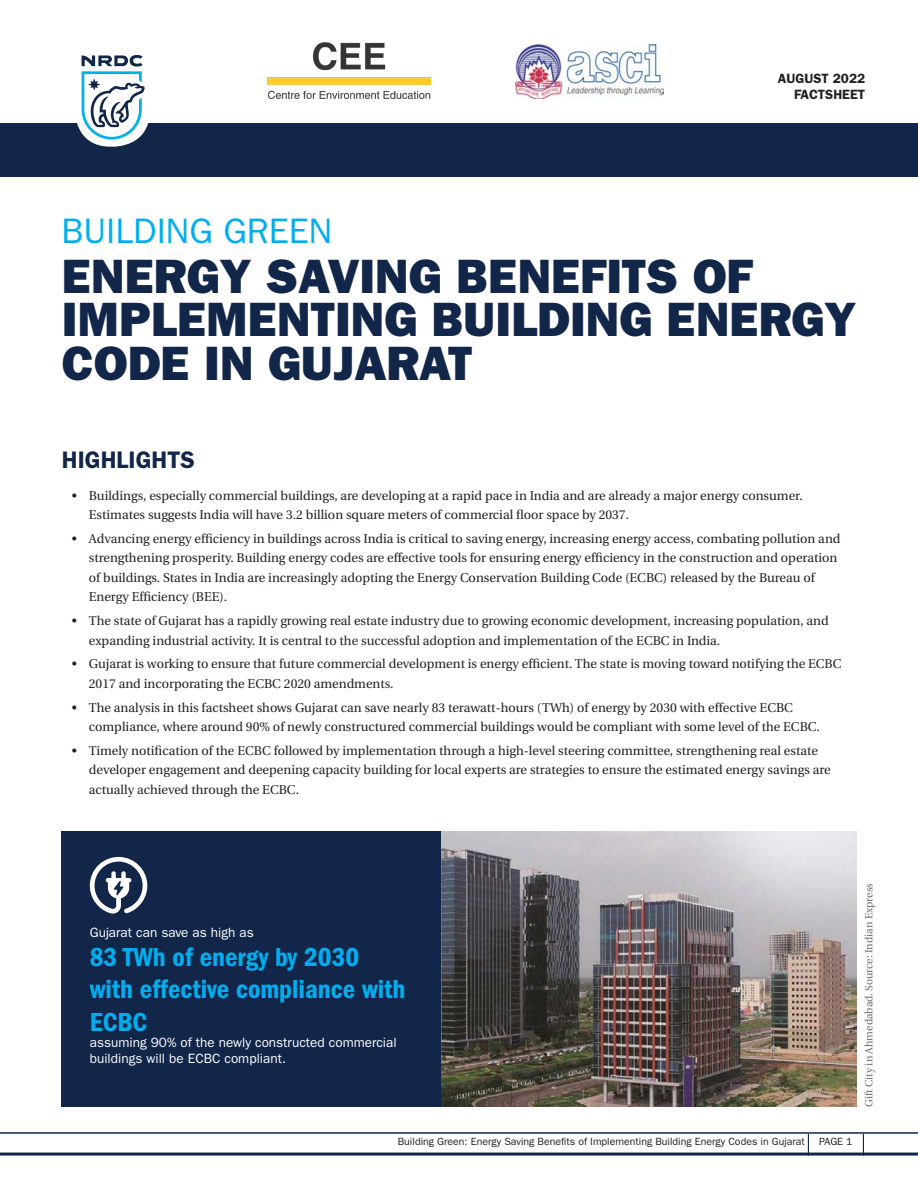
<style>
.page{position:relative;width:918px;height:1188px;background:#fff}
.page>*{position:absolute;margin:0;border:0;box-sizing:border-box;transform-origin:0 0}
.t1{font:48.45px/43.7px "ITC Franklin Gothic Std Hvy";color:#122649}
.t2{font:35.55px "ITC Franklin Gothic Std";color:#00aeef}
.t3{font:27px/32.4px "ITC Franklin Gothic Std Dm Cd";color:#00aeef}
.t4{font:600 24px "ITC Franklin Gothic Std";color:#122649}
.t5{font:13.5px/16.2px "ITC Franklin Gothic Std";color:#fff}
.t6{font:600 13.5px "ITC Franklin Gothic Std";color:#231f20}
.t7{font:12.75px/19.5px "Utopia";color:#231f20}
.t8{font:10.5px "ITC Franklin Gothic Std";color:#231f20}
.t9{font:10.5px "Utopia";color:#6c6d70}
</style>
<div class="page">
<hr style="left:0;top:1153px;width:918px;height:3px;background:#122649">
<hr style="left:0;top:1132px;width:918px;height:2px;background:#122649">
<svg style="left:863px;top:1134px;width:1px;height:22px"></svg>
<svg style="left:808px;top:1134px;width:1px;height:22px"></svg>
<div style="left:0;top:124px;width:918px;height:53px;background:#122649"></div>
<div style="left:75px;top:41px;width:75px;height:106px;background:#fff;border-radius:35px"></div>
<svg style="left:82px;top:55px;width:63px;height:85px"></svg>
<div style="left:62px;top:831px;width:379px;height:276px;background:#122649"></div>
<img style="left:441px;top:831px;width:415px;height:276px">
<img style="left:267px;top:42px;width:163px;height:57px">
<svg style="left:90px;top:857px;width:58px;height:57px"></svg>
<img style="left:516px;top:45px;width:147px;height:54px">
<p class="t2" style="left:62px;top:211px;width:272px">BUILDING GREEN</p>
<p class="t6" style="left:778px;top:70px;width:89px">AUGUST 2022</p>
<p class="t6" style="left:794px;top:86px;width:72px">FACTSHEET</p>
<p class="t1" style="left:62px;top:254px;width:796px">ENERGY SAVING BENEFITS OF<br>IMPLEMENTING BUILDING ENERGY<br>CODE IN GUJARAT</p>
<h1 class="t4" style="left:62px;top:446px;width:134px">HIGHLIGHTS</h1>
<p class="t7" style="left:89px;top:486px;width:715px;text-indent:-17px">• Buildings, especially commercial buildings, are developing at a rapid pace in India and are already a major energy consumer.<br>Estimates suggests India will have 3.2 billion square meters of commercial floor space by 2037.</p>
<p class="t7" style="left:89px;top:529px;width:753px;text-indent:-17px">• Advancing energy efficiency in buildings across India is critical to saving energy, increasing energy access, combating pollution and strengthening prosperity. Building energy codes are effective tools for ensuring energy efficiency in the construction and operation of buildings. States in India are increasingly adopting the Energy Conservation Building Code (ECBC) released by the Bureau of Energy Efficiency (BEE).</p>
<p class="t7" style="left:89px;top:611px;width:741px;text-indent:-17px">• The state of Gujarat has a rapidly growing real estate industry due to growing economic development, increasing population, and expanding industrial activity. It is central to the successful adoption and implementation of the ECBC in India.</p>
<p class="t7" style="left:89px;top:655px;width:754px;text-indent:-17px">• Gujarat is working to ensure that future commercial development is energy efficient. The state is moving toward notifying the ECBC<br>2017 and incorporating the ECBC 2020 amendments.</p>
<p class="t7" style="left:89px;top:698px;width:733px;text-indent:-17px">• The analysis in this factsheet shows Gujarat can save nearly 83 terawatt-hours (TWh) of energy by 2030 with effective ECBC compliance, where around 90% of newly constructured commercial buildings would be compliant with some level of the ECBC.</p>
<p class="t7" style="left:89px;top:741px;width:743px;text-indent:-17px">• Timely notification of the ECBC followed by implementation through a high-level steering committee, strengthening real estate developer engagement and deepening capacity building for local experts are strategies to ensure the estimated energy savings are actually achieved through the ECBC.</p>
<h1 class="t5" style="left:90px;top:924px;width:166px">Gujarat can save as high as</h1>
<h1 class="t3" style="left:90px;top:941px;width:317px">83 TWh of energy by 2030 with effective compliance with<br>ECBC</h1>
<h1 class="t5" style="left:90px;top:1034px;width:308px">assuming 90% of the newly constructed commercial buildings will be ECBC compliant.</h1>
<p class="t9" style="left:863px;top:1107px;width:225px;rotate:-90deg">Gift City in Ahmedabad. Source: Indian Express</p>
<p class="t8" style="left:398px;top:1136px;width:409px">Building Green: Energy Saving Benefits of Implementing Building Energy Codes in Gujarat</p>
<p class="t8" style="left:819px;top:1136px;width:35px">PAGE 1</p>
</div>
